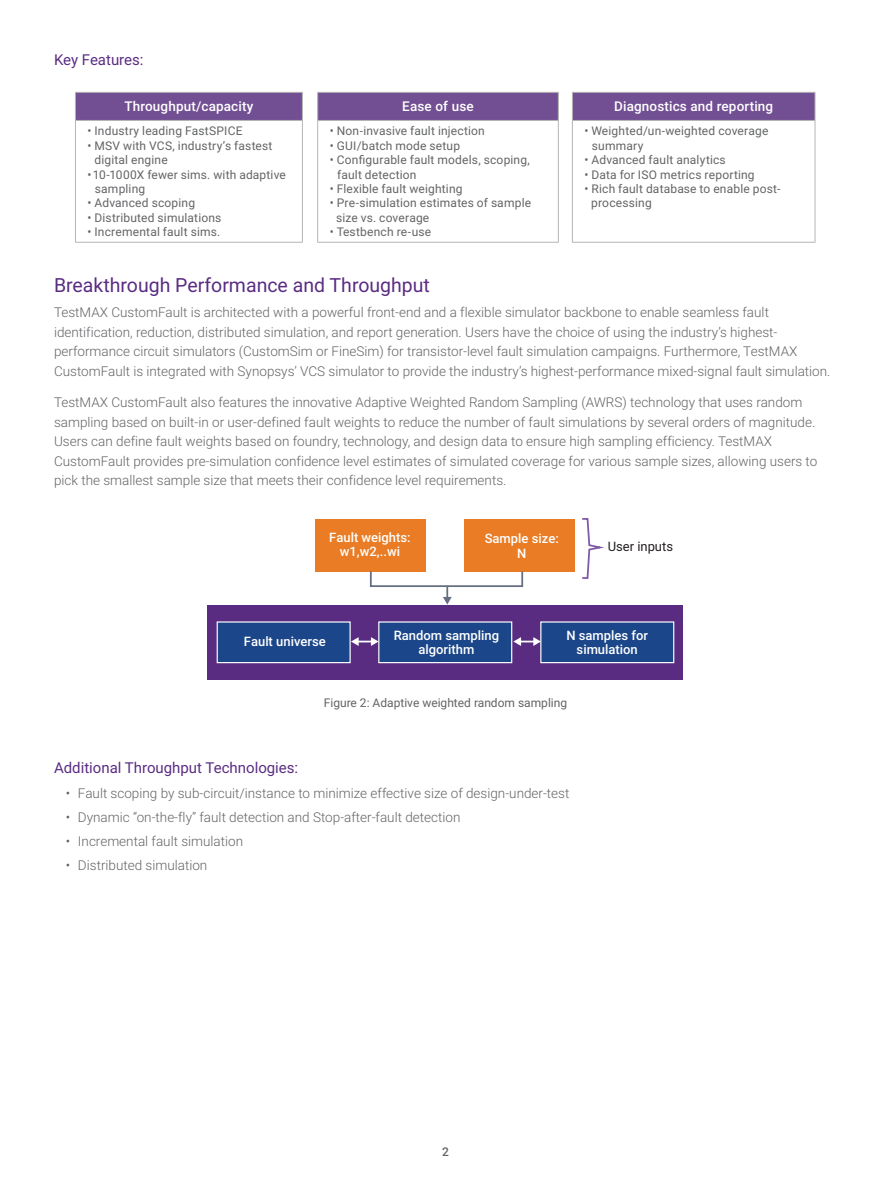
<style>
.page{position:relative;width:891px;height:1188px;background:#fff}
.page>*{position:absolute;margin:0;border:0;box-sizing:border-box;transform-origin:0 0}
.HEADING_2{font:19.5px "Roboto";color:#5a2c82}
.HEADING_2-2{font:15px "Roboto";color:#5a2c82}
.BODY_COPY{font:300 13.5px/19.5px "Roboto";color:#636466}
.TABLE_HEADER{font:500 13.5px "Roboto";letter-spacing:.01em;color:#fff}
.t1{font:500 13.05px/14.2px "Roboto";color:#fff;text-align:center}
.t2{font:13.05px "Roboto";color:#231f20}
.TABLE_BODY_-_LEFT{font:12px/14.4px "Roboto";letter-spacing:.015em;color:#636466}
.FIGURE_CAPTION{font:12px "Roboto";color:#636466}
.t3{font:500 12px "Roboto";color:#636466}
</style>
<div class="page">
<svg style="left:76px;top:121px;width:739px;height:121px"></svg>
<svg style="left:75px;top:92px;width:741px;height:28px;background:#795998"></svg>
<hr style="left:75px;top:120px;width:228px;height:1px;background:#b3b4b4">
<hr style="left:75px;top:121px;width:1px;height:121px;background:#b3b4b4">
<hr style="left:302px;top:121px;width:1px;height:121px;background:#b3b4b4">
<hr style="left:317px;top:120px;width:242px;height:1px;background:#b3b4b4">
<hr style="left:317px;top:121px;width:1px;height:121px;background:#b3b4b4">
<hr style="left:558px;top:121px;width:1px;height:121px;background:#b3b4b4">
<hr style="left:572px;top:120px;width:243px;height:1px;background:#b3b4b4">
<hr style="left:572px;top:121px;width:1px;height:121px;background:#b3b4b4">
<hr style="left:815px;top:121px;width:1px;height:121px;background:#b3b4b4">
<hr style="left:75px;top:242px;width:228px;height:1px;background:#b3b4b4">
<hr style="left:317px;top:242px;width:242px;height:1px;background:#b3b4b4">
<hr style="left:572px;top:242px;width:243px;height:1px;background:#b3b4b4">
<div style="left:208px;top:605px;width:475px;height:75px;background:#592c82"></div>
<div style="left:217px;top:621px;width:134px;height:42px;background:#1b4689;border:1px solid #fff"></div>
<div style="left:315px;top:519px;width:110px;height:53px;background:#e97c24"></div>
<div style="left:465px;top:519px;width:110px;height:53px;background:#e97c24"></div>
<div style="left:378px;top:621px;width:134px;height:42px;background:#1b4689;border:1px solid #fff"></div>
<div style="left:540px;top:621px;width:134px;height:42px;background:#1b4689;border:1px solid #fff"></div>
<svg style="left:351px;top:637px;width:28px;height:9px"></svg>
<svg style="left:513px;top:637px;width:28px;height:9px"></svg>
<svg style="left:443px;top:587px;width:9px;height:18px"></svg>
<div style="left:370px;top:571px;width:153px;height:16px;border:2px solid #656f81"></div>
<svg style="left:582px;top:518px;width:22px;height:61px"></svg>
<p class="HEADING_2-2" style="left:54px;top:49px;width:91px">Key Features:</p>
<p class="TABLE_HEADER" style="left:125px;top:97px;width:130px">Throughput/capacity</p>
<p class="TABLE_HEADER" style="left:402px;top:97px;width:73px">Ease of use</p>
<p class="TABLE_HEADER" style="left:614px;top:97px;width:161px">Diagnostics and reporting</p>
<p class="TABLE_BODY_-_LEFT" style="left:87px;top:124px;width:157px">• Industry leading FastSPICE</p>
<p class="TABLE_BODY_-_LEFT" style="left:94px;top:138px;width:180px;text-indent:-7px">• MSV with VCS, industry’s fastest digital engine</p>
<p class="TABLE_BODY_-_LEFT" style="left:95px;top:167px;width:192px;text-indent:-7px">• 10-1000X fewer sims. with adaptive sampling</p>
<p class="TABLE_BODY_-_LEFT" style="left:87px;top:196px;width:109px">• Advanced scoping</p>
<p class="TABLE_BODY_-_LEFT" style="left:87px;top:210px;width:135px">• Distributed simulations</p>
<p class="TABLE_BODY_-_LEFT" style="left:87px;top:224px;width:134px">• Incremental fault sims.</p>
<p class="TABLE_BODY_-_LEFT" style="left:330px;top:124px;width:157px">• Non-invasive fault injection</p>
<p class="TABLE_BODY_-_LEFT" style="left:330px;top:138px;width:132px">• GUI/batch mode setup</p>
<p class="TABLE_BODY_-_LEFT" style="left:337px;top:152px;width:194px;text-indent:-7px">• Configurable fault models, scoping, fault detection</p>
<p class="TABLE_BODY_-_LEFT" style="left:330px;top:181px;width:134px">• Flexible fault weighting</p>
<p class="TABLE_BODY_-_LEFT" style="left:336px;top:196px;width:196px;text-indent:-7px">• Pre-simulation estimates of sample size vs. coverage</p>
<p class="TABLE_BODY_-_LEFT" style="left:330px;top:224px;width:103px">• Testbench re-use</p>
<p class="TABLE_BODY_-_LEFT" style="left:592px;top:124px;width:178px;text-indent:-7px">• Weighted/un-weighted coverage summary</p>
<p class="TABLE_BODY_-_LEFT" style="left:584px;top:152px;width:143px">• Advanced fault analytics</p>
<p class="TABLE_BODY_-_LEFT" style="left:584px;top:167px;width:172px">• Data for ISO metrics reporting</p>
<p class="TABLE_BODY_-_LEFT" style="left:591px;top:181px;width:191px;text-indent:-7px">• Rich fault database to enable post&shy;processing</p>
<p class="HEADING_2" style="left:54px;top:271px;width:378px">Breakthrough Performance and Throughput</p>
<p class="BODY_COPY" style="left:54px;top:302px;width:778px">TestMAX CustomFault is architected with a powerful front-end and a flexible simulator backbone to enable seamless fault identification, reduction, distributed simulation, and report generation. Users have the choice of using the industry’s highest&shy;performance circuit simulators (CustomSim or FineSim) for transistor-level fault simulation campaigns. Furthermore, TestMAX CustomFault is integrated with Synopsys’ VCS simulator to provide the industry’s highest-performance mixed-signal fault simulation.</p>
<p class="BODY_COPY" style="left:54px;top:392px;width:765px">TestMAX CustomFault also features the innovative Adaptive Weighted Random Sampling (AWRS) technology that uses random sampling based on built-in or user-defined fault weights to reduce the number of fault simulations by several orders of magnitude.<br>Users can define fault weights based on foundry, technology, and design data to ensure high sampling efficiency. TestMAX CustomFault provides pre-simulation confidence level estimates of simulated coverage for various sample sizes, allowing users to pick the smallest sample size that meets their confidence level requirements.</p>
<p class="t1" style="left:329px;top:530px;width:83px">Fault weights: w1,w2,..wi</p>
<p class="t1" style="left:485px;top:531px;width:76px">Sample size:<br>N</p>
<p class="t2" style="left:608px;top:537px;width:67px">User inputs</p>
<p class="t1" style="left:244px;top:634px;width:83px">Fault universe</p>
<p class="t1" style="left:394px;top:628px;width:107px">Random sampling algorithm</p>
<p class="t1" style="left:566px;top:628px;width:83px">N samples for simulation</p>
<p class="FIGURE_CAPTION" style="left:324px;top:694px;width:245px">Figure 2: Adaptive weighted random sampling</p>
<p class="HEADING_2-2" style="left:54px;top:757px;width:246px">Additional Throughput Technologies:</p>
<p class="BODY_COPY" style="left:66px;top:783px;width:505px">• Fault scoping by sub-circuit/instance to minimize effective size of design-under-test</p>
<p class="BODY_COPY" style="left:66px;top:807px;width:396px">• Dynamic “on-the-fly” fault detection and Stop-after-fault detection</p>
<p class="BODY_COPY" style="left:66px;top:831px;width:179px">• Incremental fault simulation</p>
<p class="BODY_COPY" style="left:66px;top:855px;width:143px">• Distributed simulation</p>
<p class="t3" style="left:442px;top:1144px;width:8px">2</p>
</div>
